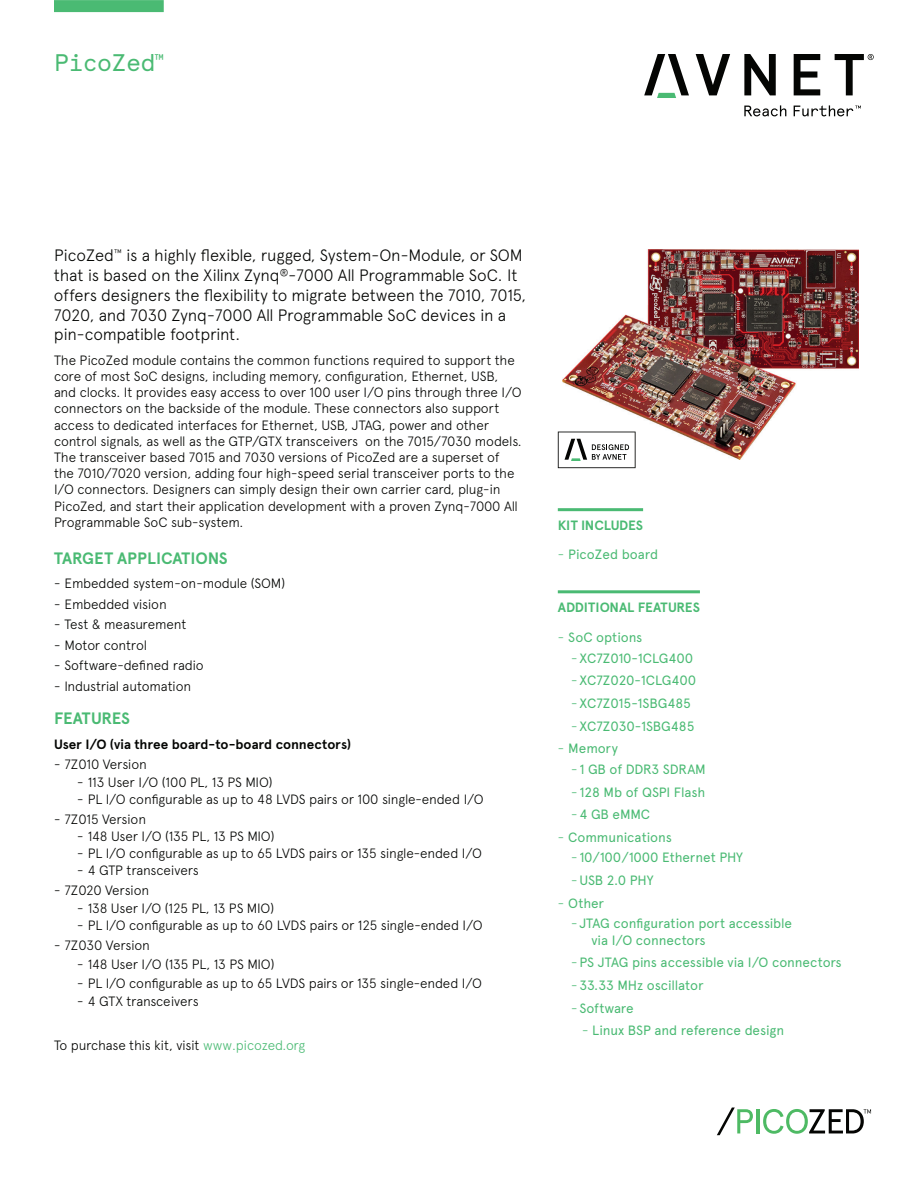
<style>
.page{position:relative;width:918px;height:1188px;background:#fff}
.page>*{position:absolute;margin:0;border:0;box-sizing:border-box;transform-origin:0 0}
.t1{font:24px "Apercu Avnet Mono";letter-spacing:-.02em;color:#4aba73}
.t2{font:300 16.5px/19.8px "Apercu Pro";letter-spacing:-.015em;color:#040503}
.t3{font:700 16.5px "Apercu Pro";letter-spacing:-.005em;color:#4aba73}
.t4{font:300 13.5px/16.2px "Apercu Pro";letter-spacing:-.015em;color:#040503}
.t5{font:13.5px/22.6px "Apercu Pro";letter-spacing:-.01em;color:#4aba73}
.t6{font:700 13.5px "Apercu Pro";color:#040503}
.t7{font:700 13.5px "Apercu Pro";letter-spacing:-.01em;color:#4aba73}
.s1{font-family:"Apercu Avnet"}
.s2{color:#4aba73}
.s3{font-weight:300}
.s4{font-family:"Apercu Avnet";font-weight:300}
</style>
<div class="page">
<hr style="left:558px;top:508px;width:85px;height:3px;background:#4aba73">
<hr style="left:558px;top:590px;width:142px;height:3px;background:#4aba73">
<div style="left:54px;top:0;width:110px;height:12px;background:#4aba73"></div>
<img style="left:563px;top:249px;width:296px;height:210px">
<svg style="left:717px;top:1108px;width:36px;height:27px"></svg>
<hr style="left:756px;top:1109px;width:3px;height:24px;background:#4eba64">
<svg style="left:763px;top:1109px;width:108px;height:25px"></svg>
<svg style="left:558px;top:432px;width:78px;height:36px"></svg>
<svg style="left:644px;top:54px;width:45px;height:44px"></svg>
<svg style="left:794px;top:54px;width:26px;height:41px"></svg>
<svg style="left:696px;top:54px;width:34px;height:41px"></svg>
<svg style="left:744px;top:54px;width:32px;height:41px"></svg>
<svg style="left:835px;top:54px;width:39px;height:41px"></svg>
<svg style="left:744px;top:105px;width:42px;height:11px"></svg>
<svg style="left:794px;top:105px;width:67px;height:11px"></svg>
<h1 class="t1" style="left:54px;top:45px;width:111px">PicoZed<sup>™</sup></h1>
<p class="t2" style="left:54px;top:244px;width:474px">PicoZed<sup>™</sup> is a highly flexible, rugged, System-On-Module, or SOM that is based on the Xilinx Zynq<sup>®</sup>-7000 All Programmable SoC. It offers designers the flexibility to migrate between the 7010, 7015, 7020, and 7030 Zynq-7000 All Programmable SoC devices in a pin-compatible footprint.</p>
<p class="t4" style="left:54px;top:351px;width:469px">The PicoZed module contains the common functions required to support the core of most SoC designs, including memory, configuration, Ethernet, USB, and clocks. It provides easy access to over 100 user I/O pins through three I/O connectors on the backside of the module. These connectors also support access to dedicated interfaces for Ethernet, USB, JTAG, power and other control signals, as well as the GTP/GTX transceivers on the 7015/7030 models.<br>The transceiver based 7015 and 7030 versions of PicoZed are a superset of the 7010/7020 version, adding four high-speed serial transceiver ports to the I/O connectors. Designers can simply design their own carrier card, plug-in PicoZed, and start their application development with a proven Zynq-7000 All Programmable SoC sub-system.</p>
<p class="t3" style="left:54px;top:546px;width:175px">TARGET APPLICATIONS</p>
<p class="t4" style="left:54px;top:574px;width:233px">- Embedded system-on-module (SOM)</p>
<p class="t4" style="left:54px;top:595px;width:114px">- Embedded vision</p>
<p class="t4" style="left:54px;top:615px;width:134px">- Test &amp; measurement</p>
<p class="t4" style="left:54px;top:636px;width:94px">- Motor control</p>
<p class="t4" style="left:54px;top:656px;width:151px">- Software-defined radio</p>
<p class="t4" style="left:54px;top:677px;width:139px">- Industrial automation</p>
<p class="t3" style="left:54px;top:706px;width:78px">FEATURES</p>
<p class="t6" style="left:54px;top:734px;width:299px">User I/O (via three board-to-board connectors)</p>
<p class="t4" style="left:54px;top:755px;width:95px">- 7Z010 Version</p>
<p class="t4" style="left:77px;top:773px;width:197px"><span class="s1">-</span> 113 User I/O (100 PL, 13 PS MIO)</p>
<p class="t4" style="left:77px;top:790px;width:408px"><span class="s1">-</span> PL I/O configurable as up to 48 LVDS pairs or 100 single-ended I/O</p>
<p class="t4" style="left:54px;top:810px;width:94px">- 7Z015 Version</p>
<p class="t4" style="left:77px;top:827px;width:199px"><span class="s1">-</span> 148 User I/O (135 PL, 13 PS MIO)</p>
<p class="t4" style="left:77px;top:844px;width:406px"><span class="s1">-</span> PL I/O configurable as up to 65 LVDS pairs or 135 single-ended I/O</p>
<p class="t4" style="left:77px;top:861px;width:123px"><span class="s1">-</span> 4 GTP transceivers</p>
<p class="t4" style="left:54px;top:881px;width:97px">- 7Z020 Version</p>
<p class="t4" style="left:77px;top:899px;width:198px"><span class="s1">-</span> 138 User I/O (125 PL, 13 PS MIO)</p>
<p class="t4" style="left:77px;top:916px;width:407px"><span class="s1">-</span> PL I/O configurable as up to 60 LVDS pairs or 125 single-ended I/O</p>
<p class="t4" style="left:54px;top:936px;width:98px">- 7Z030 Version</p>
<p class="t4" style="left:77px;top:955px;width:199px"><span class="s1">-</span> 148 User I/O (135 PL, 13 PS MIO)</p>
<p class="t4" style="left:77px;top:973px;width:406px"><span class="s1">-</span> PL I/O configurable as up to 65 LVDS pairs or 135 single-ended I/O</p>
<p class="t4" style="left:77px;top:992px;width:123px"><span class="s1">-</span> 4 GTX transceivers</p>
<p class="t4" style="left:54px;top:1036px;width:253px">To purchase this kit, visit <span class="s2">www.picozed.org</span></p>
<p class="t7" style="left:558px;top:515px;width:87px">KIT INCLUDES</p>
<p class="t5" style="left:558px;top:542px;width:102px"><span class="s3">-</span> PicoZed board</p>
<p class="t7" style="left:558px;top:598px;width:144px">ADDITIONAL FEATURES</p>
<p class="t5" style="left:571px;top:626px;width:123px;line-height:20.5px;text-indent:-14px"><span class="s3">-</span> SoC options <span class="s4">-</span>XC7Z010-1CLG400</p>
<p class="t5" style="left:571px;top:668px;width:126px"><span class="s4">-</span>XC7Z020-1CLG400 <span class="s4">-</span>XC7Z015-1SBG485 <span class="s4">-</span>XC7Z030-1SBG485</p>
<p class="t5" style="left:558px;top:736px;width:62px"><span class="s3">-</span> Memory</p>
<p class="t5" style="left:571px;top:757px;width:136px"><span class="s4">-</span> 1 GB of DDR3 SDRAM</p>
<p class="t5" style="left:571px;top:779px;width:136px"><span class="s4">-</span> 128 Mb of QSPI Flash <span class="s4">-</span>4 GB eMMC</p>
<p class="t5" style="left:558px;top:825px;width:116px"><span class="s3">-</span> Communications</p>
<p class="t5" style="left:571px;top:845px;width:173px"><span class="s4">-</span> 10/100/1000 Ethernet PHY <span class="s4">-</span>USB 2.0 PHY</p>
<p class="t5" style="left:558px;top:891px;width:48px"><span class="s3">-</span> Other</p>
<p class="t5" style="left:592px;top:914px;width:202px;line-height:16.2px;text-indent:-20px"><span class="s4">-</span> JTAG configuration port accessible via I/O connectors</p>
<p class="t5" style="left:571px;top:950px;width:272px"><span class="s4">-</span>PS JTAG pins accessible via I/O connectors <span class="s4">-</span>33.33 MHz oscillator<br><span class="s4">-</span>Software</p>
<p class="t5" style="left:582px;top:1018px;width:204px"><span class="s4">-</span> Linux BSP and reference design</p>
</div>
